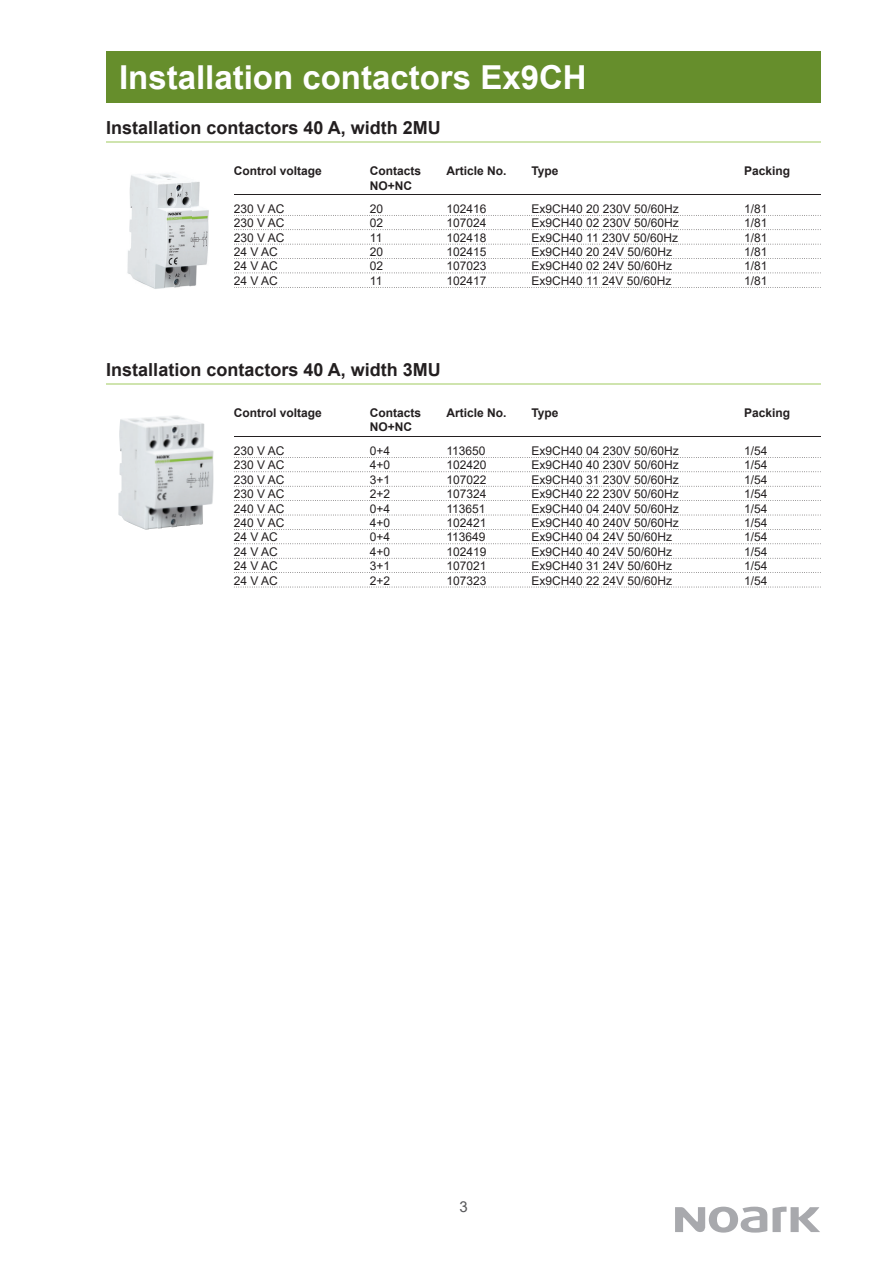
<style>
.page{position:relative;width:893px;height:1263px;background:#fff}
.page>*{position:absolute;margin:0;border:0;box-sizing:border-box;transform-origin:0 0}
.t1{font:700 33px "Arial";color:#fff}
.t2{font:700 18px "Arial";color:#231f20}
.t3{font:15px "Arial";color:#57585a}
.t4{font:12px "Arial";color:#231f20}
.t5{font:700 12px "Arial";color:#231f20}
</style>
<div class="page">
<svg style="left:675px;top:1206px;width:145px;height:26px"></svg>
<div style="left:106px;top:51px;width:715px;height:51px;background:#668e2c"></div>
<svg style="left:234px;top:215px;width:587px;height:1px"></svg>
<svg style="left:234px;top:229px;width:587px;height:1px"></svg>
<svg style="left:234px;top:244px;width:587px;height:1px"></svg>
<svg style="left:234px;top:258px;width:587px;height:1px"></svg>
<svg style="left:234px;top:273px;width:587px;height:1px"></svg>
<svg style="left:234px;top:287px;width:587px;height:1px"></svg>
<hr style="left:234px;top:194px;width:587px;height:1px;background:#231f20">
<hr style="left:106px;top:141px;width:715px;height:2px;background:#cfe4ae">
<svg style="left:234px;top:457px;width:587px;height:1px"></svg>
<svg style="left:234px;top:471px;width:587px;height:1px"></svg>
<svg style="left:234px;top:486px;width:587px;height:1px"></svg>
<svg style="left:234px;top:500px;width:587px;height:1px"></svg>
<svg style="left:234px;top:515px;width:587px;height:1px"></svg>
<svg style="left:234px;top:529px;width:587px;height:1px"></svg>
<svg style="left:234px;top:543px;width:587px;height:1px"></svg>
<svg style="left:234px;top:558px;width:587px;height:1px"></svg>
<svg style="left:234px;top:572px;width:587px;height:1px"></svg>
<svg style="left:234px;top:587px;width:587px;height:1px"></svg>
<hr style="left:234px;top:436px;width:587px;height:1px;background:#231f20">
<hr style="left:106px;top:383px;width:715px;height:2px;background:#cfe4ae">
<img style="left:127px;top:174px;width:82px;height:115px">
<img style="left:118px;top:415px;width:96px;height:115px">
<h1 class="t1" style="left:119px;top:54px;width:469px">Installation contactors Ex9CH</h1>
<h2 class="t2" style="left:106px;top:115px;width:336px">Installation contactors 40 A, width 2MU</h2>
<p class="t5" style="left:234px;top:163px;width:90px">Control voltage</p>
<p class="t5" style="left:370px;top:163px;width:53px">Contacts</p>
<p class="t5" style="left:446px;top:163px;width:62px">Article No.</p>
<p class="t5" style="left:531px;top:163px;width:29px">Type</p>
<p class="t5" style="left:744px;top:163px;width:48px">Packing</p>
<p class="t5" style="left:370px;top:177px;width:44px">NO+NC</p>
<p class="t4" style="left:234px;top:200px;width:52px">230 V AC</p>
<p class="t4" style="left:370px;top:200px;width:15px">20</p>
<p class="t4" style="left:446px;top:200px;width:42px">102416</p>
<p class="t4" style="left:532px;top:200px;width:149px">Ex9CH40 20 230V 50/60Hz</p>
<p class="t4" style="left:744px;top:200px;width:25px">1/81</p>
<p class="t4" style="left:234px;top:215px;width:52px">230 V AC</p>
<p class="t4" style="left:370px;top:215px;width:15px">02</p>
<p class="t4" style="left:446px;top:215px;width:42px">107024</p>
<p class="t4" style="left:532px;top:215px;width:149px">Ex9CH40 02 230V 50/60Hz</p>
<p class="t4" style="left:744px;top:215px;width:25px">1/81</p>
<p class="t4" style="left:234px;top:229px;width:52px">230 V AC</p>
<p class="t4" style="left:370px;top:229px;width:14px">11</p>
<p class="t4" style="left:446px;top:229px;width:42px">102418</p>
<p class="t4" style="left:532px;top:229px;width:148px">Ex9CH40 11 230V 50/60Hz</p>
<p class="t4" style="left:744px;top:229px;width:25px">1/81</p>
<p class="t4" style="left:234px;top:244px;width:46px">24 V AC</p>
<p class="t4" style="left:370px;top:244px;width:15px">20</p>
<p class="t4" style="left:446px;top:244px;width:42px">102415</p>
<p class="t4" style="left:532px;top:244px;width:142px">Ex9CH40 20 24V 50/60Hz</p>
<p class="t4" style="left:744px;top:244px;width:25px">1/81</p>
<p class="t4" style="left:234px;top:258px;width:46px">24 V AC</p>
<p class="t4" style="left:370px;top:258px;width:15px">02</p>
<p class="t4" style="left:446px;top:258px;width:42px">107023</p>
<p class="t4" style="left:532px;top:258px;width:142px">Ex9CH40 02 24V 50/60Hz</p>
<p class="t4" style="left:744px;top:258px;width:25px">1/81</p>
<p class="t4" style="left:234px;top:272px;width:46px">24 V AC</p>
<p class="t4" style="left:370px;top:272px;width:14px">11</p>
<p class="t4" style="left:446px;top:272px;width:42px">102417</p>
<p class="t4" style="left:532px;top:272px;width:141px">Ex9CH40 11 24V 50/60Hz</p>
<p class="t4" style="left:744px;top:272px;width:25px">1/81</p>
<h2 class="t2" style="left:106px;top:357px;width:336px">Installation contactors 40 A, width 3MU</h2>
<p class="t5" style="left:234px;top:404px;width:90px">Control voltage</p>
<p class="t5" style="left:370px;top:404px;width:53px">Contacts</p>
<p class="t5" style="left:446px;top:404px;width:62px">Article No.</p>
<p class="t5" style="left:531px;top:404px;width:29px">Type</p>
<p class="t5" style="left:744px;top:404px;width:48px">Packing</p>
<p class="t5" style="left:370px;top:419px;width:44px">NO+NC</p>
<p class="t4" style="left:234px;top:442px;width:52px">230 V AC</p>
<p class="t4" style="left:370px;top:442px;width:22px">0+4</p>
<p class="t4" style="left:446px;top:442px;width:41px">113650</p>
<p class="t4" style="left:532px;top:442px;width:149px">Ex9CH40 04 230V 50/60Hz</p>
<p class="t4" style="left:744px;top:442px;width:25px">1/54</p>
<p class="t4" style="left:234px;top:457px;width:52px">230 V AC</p>
<p class="t4" style="left:370px;top:457px;width:22px">4+0</p>
<p class="t4" style="left:446px;top:457px;width:42px">102420</p>
<p class="t4" style="left:532px;top:457px;width:149px">Ex9CH40 40 230V 50/60Hz</p>
<p class="t4" style="left:744px;top:457px;width:25px">1/54</p>
<p class="t4" style="left:234px;top:471px;width:52px">230 V AC</p>
<p class="t4" style="left:370px;top:471px;width:22px">3+1</p>
<p class="t4" style="left:446px;top:471px;width:42px">107022</p>
<p class="t4" style="left:532px;top:471px;width:149px">Ex9CH40 31 230V 50/60Hz</p>
<p class="t4" style="left:744px;top:471px;width:25px">1/54</p>
<p class="t4" style="left:234px;top:486px;width:52px">230 V AC</p>
<p class="t4" style="left:370px;top:486px;width:22px">2+2</p>
<p class="t4" style="left:446px;top:486px;width:42px">107324</p>
<p class="t4" style="left:532px;top:486px;width:149px">Ex9CH40 22 230V 50/60Hz</p>
<p class="t4" style="left:744px;top:486px;width:25px">1/54</p>
<p class="t4" style="left:234px;top:500px;width:52px">240 V AC</p>
<p class="t4" style="left:370px;top:500px;width:22px">0+4</p>
<p class="t4" style="left:446px;top:500px;width:41px">113651</p>
<p class="t4" style="left:532px;top:500px;width:149px">Ex9CH40 04 240V 50/60Hz</p>
<p class="t4" style="left:744px;top:500px;width:25px">1/54</p>
<p class="t4" style="left:234px;top:514px;width:52px">240 V AC</p>
<p class="t4" style="left:370px;top:514px;width:22px">4+0</p>
<p class="t4" style="left:446px;top:514px;width:42px">102421</p>
<p class="t4" style="left:532px;top:514px;width:149px">Ex9CH40 40 240V 50/60Hz</p>
<p class="t4" style="left:744px;top:514px;width:25px">1/54</p>
<p class="t4" style="left:234px;top:529px;width:46px">24 V AC</p>
<p class="t4" style="left:370px;top:529px;width:22px">0+4</p>
<p class="t4" style="left:446px;top:529px;width:41px">113649</p>
<p class="t4" style="left:532px;top:529px;width:142px">Ex9CH40 04 24V 50/60Hz</p>
<p class="t4" style="left:744px;top:529px;width:25px">1/54</p>
<p class="t4" style="left:234px;top:543px;width:46px">24 V AC</p>
<p class="t4" style="left:370px;top:543px;width:22px">4+0</p>
<p class="t4" style="left:446px;top:543px;width:42px">102419</p>
<p class="t4" style="left:532px;top:543px;width:142px">Ex9CH40 40 24V 50/60Hz</p>
<p class="t4" style="left:744px;top:543px;width:25px">1/54</p>
<p class="t4" style="left:234px;top:558px;width:46px">24 V AC</p>
<p class="t4" style="left:370px;top:558px;width:22px">3+1</p>
<p class="t4" style="left:446px;top:558px;width:42px">107021</p>
<p class="t4" style="left:532px;top:558px;width:142px">Ex9CH40 31 24V 50/60Hz</p>
<p class="t4" style="left:744px;top:558px;width:25px">1/54</p>
<p class="t4" style="left:234px;top:572px;width:46px">24 V AC</p>
<p class="t4" style="left:370px;top:572px;width:22px">2+2</p>
<p class="t4" style="left:446px;top:572px;width:42px">107323</p>
<p class="t4" style="left:532px;top:572px;width:142px">Ex9CH40 22 24V 50/60Hz</p>
<p class="t4" style="left:744px;top:572px;width:25px">1/54</p>
<p class="t3" style="left:459px;top:1197px;width:10px">3</p>
</div>
